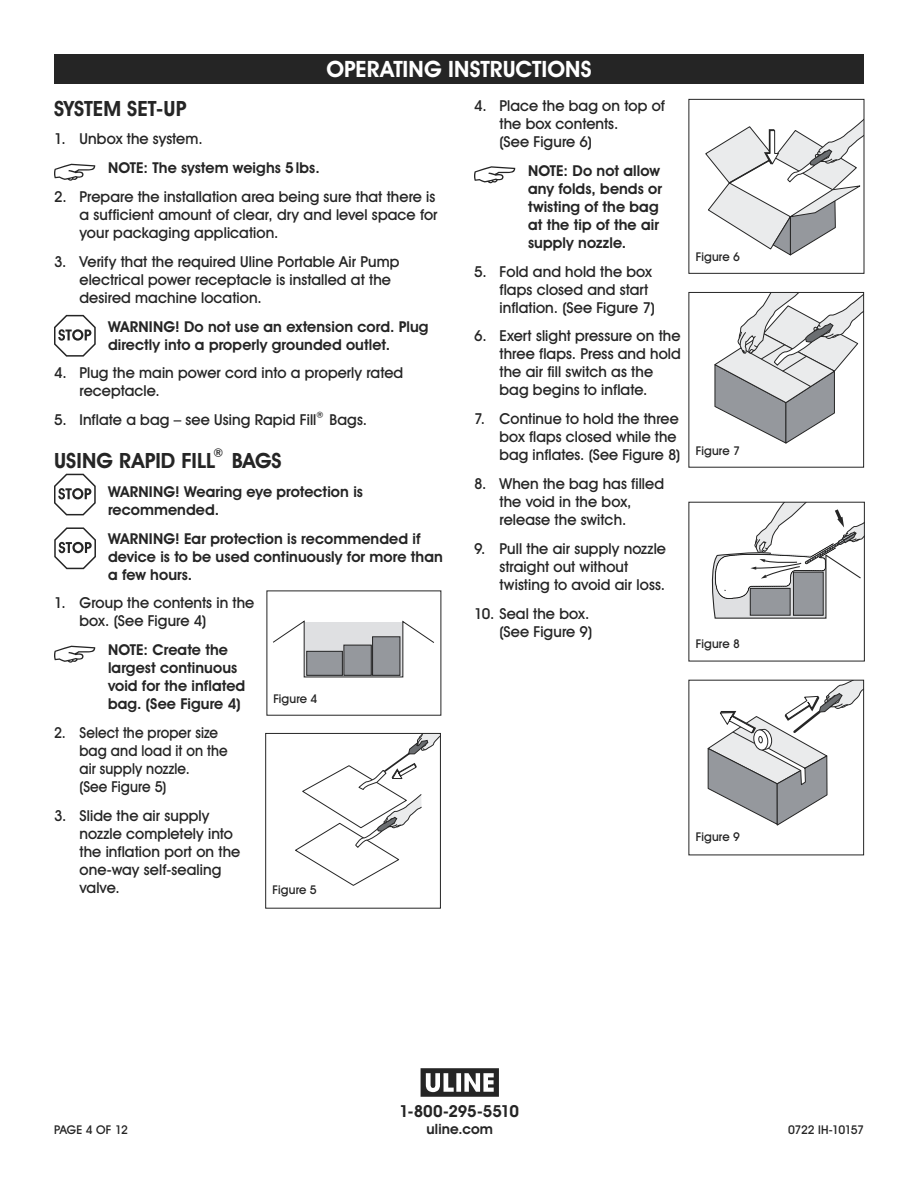
<style>
.page{position:relative;width:918px;height:1188px;background:#fff}
.page>*{position:absolute;margin:0;border:0;box-sizing:border-box;transform-origin:0 0}
.t1{font:700 22.5px "Uline Two Knine";letter-spacing:.005em;color:#fff}
.t2{font:700 21px "Uline Two Knine";letter-spacing:.005em;color:#252525}
.t3{font:700 16.5px "Uline Two Knine";letter-spacing:-.015em;color:#252525}
.t4{font:15px/18px "Uline Two Knine";letter-spacing:.005em;color:#252525}
.t5{font:700 15px/18px "Uline Two Knine";letter-spacing:.005em;color:#252525}
.t6{font:15px/18px "Uline Two Knine";letter-spacing:.005em;color:#252525;scale:.94 1}
.t7{font:700 14.25px "Uline Two Knine";letter-spacing:.01em;color:#252525}
.t8{font:12px "Uline Two Knine";color:#252525}
.t9{font:12px "Uline Two Knine";letter-spacing:-.04em;color:#252525}
</style>
<div class="page">
<svg style="left:54px;top:164px;width:41px;height:17px"></svg>
<svg style="left:54px;top:646px;width:41px;height:17px"></svg>
<svg style="left:474px;top:166px;width:41px;height:17px"></svg>
<svg style="left:54px;top:315px;width:42px;height:42px"></svg>
<div style="left:54px;top:54px;width:810px;height:30px;background:#252525"></div>
<svg style="left:273px;top:620px;width:161px;height:58px"></svg>
<div style="left:307px;top:651px;width:35px;height:24px;background:#95989d"></div>
<div style="left:307px;top:651px;width:35px;height:24px;border:1px solid #252525"></div>
<div style="left:373px;top:637px;width:27px;height:38px;background:#95989d"></div>
<div style="left:372px;top:637px;width:28px;height:38px;border:1px solid #252525"></div>
<div style="left:344px;top:645px;width:27px;height:30px;background:#95989d"></div>
<svg style="left:421px;top:1068px;width:78px;height:29px"></svg>
<svg style="left:54px;top:474px;width:42px;height:41px"></svg>
<svg style="left:54px;top:527px;width:42px;height:42px"></svg>
<svg style="left:295px;top:735px;width:144px;height:151px"></svg>
<div style="left:265px;top:733px;width:176px;height:176px;border:1px solid #252525"></div>
<svg style="left:705px;top:120px;width:157px;height:136px"></svg>
<div style="left:688px;top:99px;width:176px;height:175px;border:1px solid #252525"></div>
<svg style="left:714px;top:294px;width:148px;height:150px"></svg>
<div style="left:688px;top:292px;width:176px;height:176px;border:1px solid #252525"></div>
<svg style="left:711px;top:504px;width:152px;height:115px"></svg>
<svg style="left:707px;top:682px;width:155px;height:144px"></svg>
<h1 class="t1" style="left:326px;top:56px;width:267px">OPERATING INSTRUCTIONS</h1>
<h2 class="t2" style="left:54px;top:95px;width:134px">SYSTEM SET-UP</h2>
<p class="t4" style="left:54px;top:130px;width:150px">1. Unbox the system.</p>
<p class="t5" style="left:108px;top:159px;width:213px">NOTE: The system weighs 5lbs.</p>
<p class="t4" style="left:80px;top:188px;width:360px;text-indent:-26px">2. Prepare the installation area being sure that there is a sufficient amount of clear, dry and level space for your packaging application.</p>
<p class="t4" style="left:80px;top:252px;width:322px;text-indent:-26px">3. Verify that the required Uline Portable Air Pump electrical power receptacle is installed at the desired machine location.</p>
<p class="t5" style="left:108px;top:317px;width:322px">WARNING! Do not use an extension cord. Plug directly into a properly grounded outlet.</p>
<p class="t4" style="left:80px;top:364px;width:325px;text-indent:-26px">4. Plug the main power cord into a properly rated receptacle.</p>
<p class="t4" style="left:54px;top:411px;width:315px">5. Inflate a bag – see Using Rapid Fill<sup>®</sup> Bags.</p>
<h2 class="t2" style="left:54px;top:448px;width:229px">USING RAPID FILL<sup>®</sup> BAGS</h2>
<p class="t5" style="left:108px;top:482px;width:257px">WARNING! Wearing eye protection is recommended.</p>
<p class="t5" style="left:108px;top:529px;width:336px">WARNING! Ear protection is recommended if device is to be used continuously for more than a few hours.</p>
<p class="t4" style="left:80px;top:594px;width:176px;text-indent:-26px">1. Group the contents in the box. (See Figure 4)</p>
<p class="t5" style="left:108px;top:641px;width:139px">NOTE: Create the largest continuous void for the inflated bag. (See Figure 4)</p>
<p class="t6" style="left:80px;top:723px;width:159px;text-indent:-26px">2. Select the proper size bag and load it on the air supply nozzle.<br>(See Figure 5)</p>
<p class="t4" style="left:80px;top:806px;width:162px;text-indent:-26px">3. Slide the air supply nozzle completely into the inflation port on the one-way self-sealing valve.</p>
<p class="t8" style="left:273px;top:691px;width:46px">Figure 4</p>
<p class="t8" style="left:273px;top:882px;width:46px">Figure 5</p>
<p class="t4" style="left:500px;top:96px;width:167px;text-indent:-26px">4. Place the bag on top of the box contents.<br>(See Figure 6)</p>
<p class="t5" style="left:528px;top:161px;width:136px">NOTE: Do not allow any folds, bends or twisting of the bag at the tip of the air supply nozzle.</p>
<p class="t4" style="left:500px;top:262px;width:157px;text-indent:-26px">5. Fold and hold the box flaps closed and start inflation. (See Figure 7)</p>
<p class="t4" style="left:500px;top:327px;width:183px;text-indent:-26px">6. Exert slight pressure on the three flaps. Press and hold the air fill switch as the bag begins to inflate.</p>
<p class="t4" style="left:500px;top:410px;width:182px;text-indent:-26px">7. Continue to hold the three box flaps closed while the bag inflates. (See Figure 8)</p>
<p class="t4" style="left:500px;top:474px;width:166px;text-indent:-26px">8. When the bag has filled the void in the box, release the switch.</p>
<p class="t4" style="left:500px;top:539px;width:168px;text-indent:-26px">9. Pull the air supply nozzle straight out without twisting to avoid air loss.</p>
<p class="t4" style="left:474px;top:604px;width:120px;text-align:right">10. Seal the box. (See Figure 9)</p>
<p class="t8" style="left:696px;top:249px;width:46px">Figure 6</p>
<p class="t8" style="left:696px;top:443px;width:46px">Figure 7</p>
<p class="t8" style="left:696px;top:636px;width:46px">Figure 8</p>
<p class="t8" style="left:696px;top:830px;width:46px">Figure 9</p>
<p class="t3" style="left:399px;top:1101px;width:121px">1-800-295-5510</p>
<p class="t7" style="left:427px;top:1120px;width:68px">uline.com</p>
<p class="t8" style="left:54px;top:1122px;width:75px">PAGE 4 OF 12</p>
<p class="t9" style="left:788px;top:1122px;width:77px">0722 IH-10157</p>
</div>
